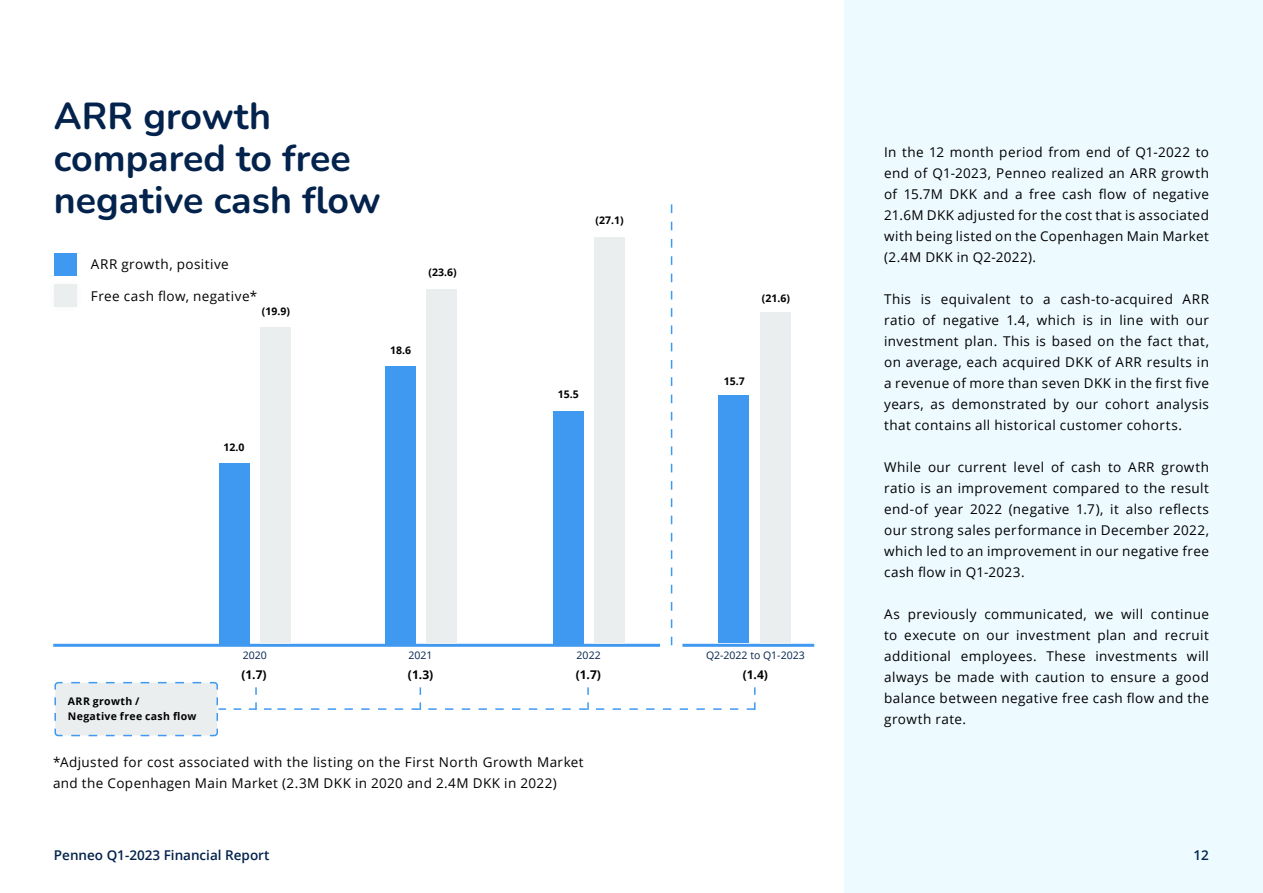
<style>
.page{position:relative;width:1263px;height:893px;background:#fff}
.page>*{position:absolute;margin:0;border:0;box-sizing:border-box;transform-origin:0 0}
.t1{font:200 37.5px/42px "Nunito";color:#03224c}
.t2{font:13.5px/21px "Open Sans";letter-spacing:.03em;color:#000;text-align:justify}
.t3{font:13.5px/21px "Open Sans";letter-spacing:.03em;color:#020203}
.t4{font:600 13.5px "Open Sans";color:#03224c}
.t5{font:700 12px "Open Sans";color:#000}
.t6{font:700 10.5px/15.8px "Open Sans";letter-spacing:.03em;color:#000}
.t7{font:10.5px "Open Sans";color:#03224c}
.t8{font:700 10.5px "Open Sans";color:#020203}
</style>
<div class="page">
<hr style="left:53px;top:644px;width:607px;height:3px;background:#3f99f1">
<hr style="left:682px;top:644px;width:132px;height:3px;background:#3f99f1">
<div style="left:219px;top:463px;width:30px;height:180px;background:#3f99f1"></div>
<div style="left:260px;top:327px;width:30px;height:316px;background:#ebeeef"></div>
<div style="left:761px;top:312px;width:30px;height:332px;background:#ebeeef"></div>
<div style="left:386px;top:366px;width:30px;height:277px;background:#3f99f1"></div>
<div style="left:427px;top:289px;width:30px;height:354px;background:#ebeeef"></div>
<div style="left:553px;top:411px;width:30px;height:232px;background:#3f99f1"></div>
<div style="left:719px;top:396px;width:30px;height:247px;background:#3f99f1"></div>
<div style="left:595px;top:237px;width:30px;height:406px;background:#ebeeef"></div>
<div style="left:54px;top:253px;width:22px;height:22px;background:#3f99f1"></div>
<div style="left:54px;top:284px;width:22px;height:23px;background:#ebeeef"></div>
<div style="left:844px;top:0;width:419px;height:893px;background:#edfaff"></div>
<svg style="left:671px;top:204px;width:1px;height:441px"></svg>
<svg style="left:54px;top:681px;width:701px;height:56px"></svg>
<h1 class="t1" style="left:54px;top:94px;width:328px">ARR growth compared to free negative cash flow</h1>
<p class="t3" style="left:91px;top:253px;width:139px">ARR growth, positive</p>
<p class="t3" style="left:91px;top:285px;width:168px">Free cash flow, negative*</p>
<p class="t6" style="left:262px;top:303px;width:30px">(19.9)</p>
<p class="t8" style="left:390px;top:342px;width:22px">18.6</p>
<p class="t6" style="left:428px;top:264px;width:30px">(23.6)</p>
<p class="t8" style="left:224px;top:440px;width:22px">12.0</p>
<p class="t6" style="left:596px;top:212px;width:30px">(27.1)</p>
<p class="t8" style="left:558px;top:387px;width:22px">15.5</p>
<p class="t6" style="left:762px;top:290px;width:30px">(21.6)</p>
<p class="t8" style="left:724px;top:373px;width:22px">15.7</p>
<p class="t7" style="left:243px;top:648px;width:26px">2020</p>
<p class="t7" style="left:409px;top:648px;width:26px">2021</p>
<p class="t7" style="left:577px;top:648px;width:26px">2022</p>
<p class="t7" style="left:706px;top:648px;width:100px">Q2-2022 to Q1-2023</p>
<p class="t6" style="left:68px;top:693px;width:130px">ARR growth /<br>Negative free cash flow</p>
<p class="t5" style="left:241px;top:666px;width:27px">(1.7)</p>
<p class="t5" style="left:408px;top:666px;width:27px">(1.3)</p>
<p class="t5" style="left:576px;top:666px;width:27px">(1.7)</p>
<p class="t5" style="left:743px;top:666px;width:27px">(1.4)</p>
<p class="t3" style="left:53px;top:752px;width:532px">*Adjusted for cost associated with the listing on the First North Growth Market and the Copenhagen Main Market (2.3M DKK in 2020 and 2.4M DKK in 2022)</p>
<p class="t2" style="left:884px;top:141px;width:326px">In the 12 month period from end of Q1-2022 to end of Q1-2023, Penneo realized an ARR growth of 15.7M DKK and a free cash flow of negative 21.6M DKK adjusted for the cost that is associated with being listed on the Copenhagen Main Market (2.4M DKK in Q2-2022).</p>
<p class="t2" style="left:884px;top:288px;width:326px">This is equivalent to a cash-to-acquired ARR ratio of negative 1.4, which is in line with our investment plan. This is based on the fact that, on average, each acquired DKK of ARR results in a revenue of more than seven DKK in the first five years, as demonstrated by our cohort analysis that contains all historical customer cohorts.</p>
<p class="t2" style="left:884px;top:456px;width:326px">While our current level of cash to ARR growth ratio is an improvement compared to the result end-of year 2022 (negative 1.7), it also reflects our strong sales performance in December 2022, which led to an improvement in our negative free cash flow in Q1-2023.</p>
<p class="t2" style="left:884px;top:603px;width:326px">As previously communicated, we will continue to execute on our investment plan and recruit additional employees. These investments will always be made with caution to ensure a good balance between negative free cash flow and the growth rate.</p>
<p class="t4" style="left:54px;top:846px;width:217px">Penneo Q1-2023 Financial Report</p>
<p class="t4" style="left:1193px;top:846px;width:17px">12</p>
</div>
